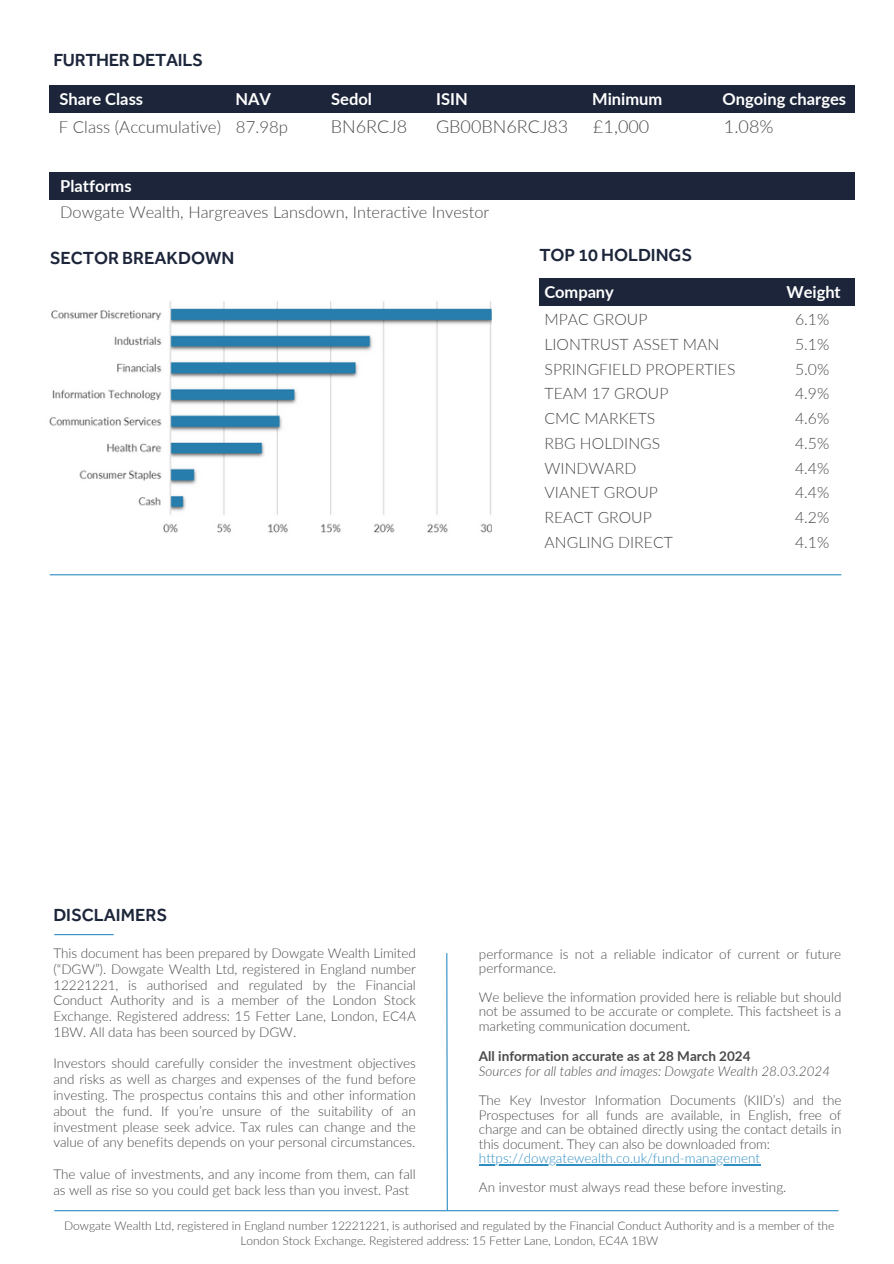
<style>
.page{position:relative;width:894px;height:1264px;background:#fff}
.page>*{position:absolute;margin:0;border:0;box-sizing:border-box;transform-origin:0 0}
.t1{font:600 18px "Effra Trial";color:#1c253a}
.t2{font:300 18px "Lato";color:#4a4a4a}
.t3{font:300 16.8px "Lato";color:#4a4a4a}
.t4{font:700 16.5px "Lato";color:#fff}
.t5{font:300 16.35px "Lato";color:#4a4a4a}
.t6{font:300 15.75px "Lato";color:#4a4a4a}
.t7{font:300 13.5px/15.8px "Lato";letter-spacing:-.005em;color:#4a4a4a;text-align:justify}
.t8{font:italic 300 13.5px/15.6px "Lato";color:#4a4a4a}
.t9{font:300 12px/15px "Lato";letter-spacing:-.005em;color:#4a4a4a;text-align:center}
.s1{font-weight:700;font-style:normal}
.s2{color:#2e8ec3}
</style>
<div class="page">
<hr style="left:54px;top:934px;width:60px;height:1px;background:#2e8ec3">
<hr style="left:50px;top:574px;width:791px;height:1px;background:#2e8ec3">
<hr style="left:479px;top:1164px;width:280px;height:1px;background:#2e8ec3">
<svg style="left:446px;top:953px;width:2px;height:257px"></svg>
<hr style="left:54px;top:1210px;width:784px;height:1px;background:#2e8ec3">
<div style="left:50px;top:85px;width:804px;height:28px;background:#1c253a"></div>
<div style="left:50px;top:172px;width:804px;height:27px;background:#1c253a"></div>
<div style="left:539px;top:278px;width:315px;height:28px;background:#1c253a"></div>
<img style="left:49px;top:301px;width:443px;height:232px">
<h3 class="t1" style="left:53px;top:49px;width:151px">FURTHER DETAILS</h3>
<h3 class="t4" style="left:60px;top:89px;width:85px">Share Class</h3>
<h3 class="t4" style="left:235px;top:89px;width:37px">NAV</h3>
<h3 class="t4" style="left:331px;top:89px;width:42px">Sedol</h3>
<h3 class="t4" style="left:436px;top:89px;width:33px">ISIN</h3>
<h3 class="t4" style="left:592px;top:89px;width:72px">Minimum</h3>
<h3 class="t4" style="left:722px;top:89px;width:125px">Ongoing charges</h3>
<p class="t3" style="left:59px;top:116px;width:163px">F Class (Accumulative)</p>
<p class="t3" style="left:236px;top:116px;width:54px">87.98p</p>
<p class="t2" style="left:331px;top:115px;width:78px">BN6RCJ8</p>
<p class="t2" style="left:436px;top:115px;width:134px">GB00BN6RCJ83</p>
<p class="t2" style="left:593px;top:115px;width:58px">£1,000</p>
<p class="t2" style="left:723px;top:115px;width:51px">1.08%</p>
<h3 class="t4" style="left:60px;top:175px;width:73px">Platforms</h3>
<p class="t5" style="left:60px;top:201px;width:430px">Dowgate Wealth, Hargreaves Lansdown, Interactive Investor</p>
<h3 class="t1" style="left:50px;top:248px;width:186px">SECTOR BREAKDOWN</h3>
<h3 class="t1" style="left:539px;top:244px;width:154px">TOP 10 HOLDINGS</h3>
<p class="t4" style="left:544px;top:281px;width:71px">Company</p>
<p class="t4" style="left:786px;top:281px;width:56px">Weight</p>
<h1 class="t6" style="left:544px;top:309px;width:104px">MPAC GROUP</h1>
<h2 class="t6" style="left:794px;top:309px;width:36px">6.1%</h2>
<p class="t6" style="left:544px;top:334px;width:176px">LIONTRUST ASSET MAN</p>
<p class="t6" style="left:794px;top:334px;width:36px">5.1%</p>
<p class="t6" style="left:544px;top:359px;width:192px">SPRINGFIELD PROPERTIES</p>
<p class="t6" style="left:794px;top:359px;width:36px">5.0%</p>
<p class="t6" style="left:544px;top:384px;width:125px">TEAM 17 GROUP</p>
<p class="t6" style="left:794px;top:384px;width:36px">4.9%</p>
<h2 class="t6" style="left:544px;top:408px;width:112px">CMC MARKETS</h2>
<p class="t6" style="left:794px;top:408px;width:36px">4.6%</p>
<h1 class="t6" style="left:544px;top:433px;width:117px">RBG HOLDINGS</h1>
<p class="t6" style="left:794px;top:433px;width:36px">4.5%</p>
<h1 class="t6" style="left:544px;top:458px;width:93px">WINDWARD</h1>
<h2 class="t6" style="left:794px;top:458px;width:36px">4.4%</h2>
<p class="t6" style="left:544px;top:483px;width:115px">VIANET GROUP</p>
<p class="t6" style="left:794px;top:483px;width:36px">4.4%</p>
<p class="t6" style="left:544px;top:507px;width:109px">REACT GROUP</p>
<p class="t6" style="left:794px;top:507px;width:36px">4.2%</p>
<p class="t6" style="left:544px;top:532px;width:130px">ANGLING DIRECT</p>
<p class="t6" style="left:794px;top:532px;width:36px">4.1%</p>
<h3 class="t1" style="left:53px;top:904px;width:115px">DISCLAIMERS</h3>
<p class="t7" style="left:53px;top:945px;width:364px">This document has been prepared by Dowgate Wealth Limited (“DGW”). Dowgate Wealth Ltd, registered in England number 12221221, is authorised and regulated by the Financial Conduct Authority and is a member of the London Stock Exchange. Registered address: 15 Fetter Lane, London, EC4A 1BW. All data has been sourced by DGW.</p>
<p class="t7" style="left:53px;top:1055px;width:364px">Investors should carefully consider the investment objectives and risks as well as charges and expenses of the fund before investing. The prospectus contains this and other information about the fund. If you’re unsure of the suitability of an investment please seek advice. Tax rules can change and the value of any benefits depends on your personal circumstances.</p>
<p class="t7" style="left:53px;top:1165px;width:364px">The value of investments, and any income from them, can fall as well as rise so you could get back less than you invest. Past</p>
<p class="t7" style="left:479px;top:946px;width:364px;line-height:14.4px">performance is not a reliable indicator of current or future performance.</p>
<p class="t7" style="left:479px;top:989px;width:364px;line-height:14.4px">We believe the information provided here is reliable but should not be assumed to be accurate or complete. This factsheet is a marketing communication document.</p>
<p class="t8" style="left:479px;top:1047px;width:353px"><span class="s1">All information accurate as at 28 March 2024<br></span>Sources for all tables and images: Dowgate Wealth 28.03.2024</p>
<p class="t7" style="left:479px;top:1092px;width:364px;line-height:14.4px">The Key Investor Information Documents (KIID’s) and the Prospectuses for all funds are available, in English, free of charge and can be obtained directly using the contact details in this document. They can also be downloaded from:</p>
<h1 class="t7" style="left:479px;top:1143px;width:309px;line-height:29px"><span class="s2">https://dowgatewealth.co.uk/fund-management<br></span>An investor must always read these before investing.</h1>
<h3 class="t9" style="left:64px;top:1217px;width:771px">Dowgate Wealth Ltd, registered in England number 12221221, is authorised and regulated by the Financial Conduct Authority and is a member of the<br>London Stock Exchange. Registered address: 15 Fetter Lane, London, EC4A 1BW</h3>
</div>
